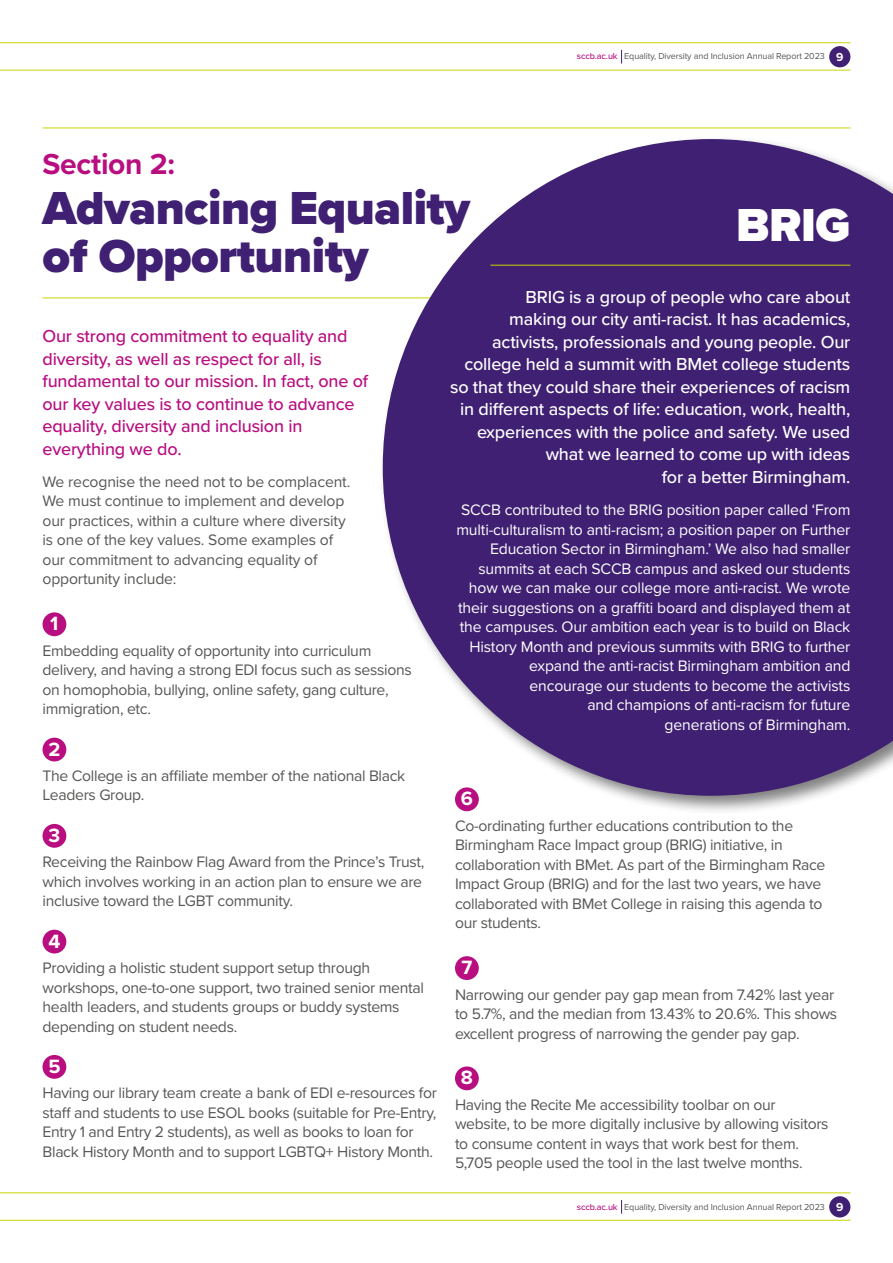
<style>
.page{position:relative;width:893px;height:1263px;background:#fff}
.page>*{position:absolute;margin:0;border:0;box-sizing:border-box;transform-origin:0 0}
.t1{font:900 48px/48px "Proxima Nova";letter-spacing:-.01em;color:#402072}
.t2{font:900 48px "Proxima Nova";color:#fff}
.t3{font:700 30px "Proxima Nova";letter-spacing:-.01em;color:#b80e80}
.t4{font:700 19.95px "Proxima Nova";color:#fff}
.t5{font:500 18px/22.5px "Proxima Nova";letter-spacing:-.01em;color:#fff;text-align:right}
.t6{font:500 18px/22.5px "Proxima Nova";letter-spacing:-.01em;color:#b80e80}
.t7{font:15.75px/19.5px "Proxima Nova";letter-spacing:-.02em;color:#575756}
.t8{font:15.75px/19.5px "Proxima Nova";letter-spacing:-.01em;color:#fff;text-align:right}
.t9{font:700 12px "Proxima Nova";color:#fff}
.t10{font:9px "Proxima Nova";letter-spacing:-.01em;color:#575756}
.s1{font-weight:500;color:#b80e80}
</style>
<div class="page">
<hr style="left:0;top:1192px;width:850px;height:1px;background:#cad400">
<hr style="left:0;top:42px;width:850px;height:1px;background:#cad400">
<hr style="left:0;top:1220px;width:850px;height:1px;background:#cad400">
<hr style="left:0;top:70px;width:850px;height:1px;background:#cad400">
<svg style="left:621px;top:1200px;width:1px;height:14px"></svg>
<svg style="left:621px;top:50px;width:1px;height:14px"></svg>
<div style="left:829px;top:1196px;width:21px;height:21px;background:#402072;border-radius:50%"></div>
<div style="left:829px;top:46px;width:21px;height:21px;background:#402072;border-radius:50%"></div>
<hr style="left:43px;top:298px;width:807px;height:1px;background:#cad400">
<hr style="left:43px;top:128px;width:807px;height:1px;background:#cad400">
<div style="left:378px;top:135px;width:515px;height:681px;background:#000;opacity:.5"></div>
<svg style="left:383px;top:139px;width:510px;height:657px;background:#5d4287"></svg>
<hr style="left:490px;top:265px;width:360px;height:1px;background:#cad400">
<div style="left:43px;top:612px;width:23px;height:24px;background:#b80e80;border-radius:50%"></div>
<div style="left:43px;top:738px;width:23px;height:23px;background:#b80e80;border-radius:50%"></div>
<div style="left:43px;top:824px;width:23px;height:24px;background:#b80e80;border-radius:50%"></div>
<div style="left:43px;top:930px;width:23px;height:23px;background:#b80e80;border-radius:50%"></div>
<div style="left:43px;top:1055px;width:23px;height:24px;background:#b80e80;border-radius:50%"></div>
<div style="left:455px;top:787px;width:24px;height:24px;background:#b80e80;border-radius:50%"></div>
<div style="left:455px;top:956px;width:24px;height:24px;background:#b80e80;border-radius:50%"></div>
<div style="left:455px;top:1066px;width:24px;height:24px;background:#b80e80;border-radius:50%"></div>
<p class="t3" style="left:43px;top:141px;width:134px">Section 2:</p>
<p class="t1" style="left:43px;top:184px;width:429px">Advancing Equality of Opportunity</p>
<p class="t10" style="left:577px;top:50px;width:250px"><span class="s1">sccb.ac.uk</span> Equality, Diversity and Inclusion Annual Report 2023</p>
<p class="t9" style="left:836px;top:48px;width:9px">9</p>
<p class="t2" style="left:736px;top:189px;width:116px">BRIG</p>
<p class="t6" style="left:43px;top:324px;width:327px">Our strong commitment to equality and diversity, as well as respect for all, is fundamental to our mission. In fact, one of our key values is to continue to advance equality, diversity and inclusion in everything we do.</p>
<p class="t7" style="left:43px;top:471px;width:309px">We recognise the need not to be complacent.<br>We must continue to implement and develop our practices, within a culture where diversity is one of the key values. Some examples of our commitment to advancing equality of opportunity include:</p>
<p class="t4" style="left:50px;top:609px;width:10px">1</p>
<p class="t7" style="left:43px;top:640px;width:371px">Embedding equality of opportunity into curriculum delivery, and having a strong EDI focus such as sessions on homophobia, bullying, online safety, gang culture, immigration, etc.</p>
<p class="t4" style="left:48px;top:734px;width:13px">2</p>
<p class="t7" style="left:43px;top:765px;width:364px">The College is an affiliate member of the national Black<br>Leaders Group.</p>
<p class="t4" style="left:49px;top:820px;width:13px">3</p>
<p class="t7" style="left:43px;top:851px;width:383px">Receiving the Rainbow Flag Award from the Prince’s Trust, which involves working in an action plan to ensure we are inclusive toward the LGBT community.</p>
<p class="t4" style="left:48px;top:926px;width:13px">4</p>
<p class="t7" style="left:43px;top:957px;width:383px">Providing a holistic student support setup through workshops, one-to-one support, two trained senior mental health leaders, and students groups or buddy systems depending on student needs.</p>
<p class="t4" style="left:48px;top:1051px;width:14px">5</p>
<p class="t7" style="left:43px;top:1082px;width:396px">Having our library team create a bank of EDI e-resources for staff and students to use ESOL books (suitable for Pre-Entry, Entry 1 and Entry 2 students), as well as books to loan for Black History Month and to support LGBTQ+ History Month.</p>
<p class="t5" style="left:450px;top:285px;width:402px">BRIG is a group of people who care about<br>making our city anti-racist. It has academics, activists, professionals and young people. Our college held a summit with BMet college students so that they could share their experiences of racism in different aspects of life: education, work, health, experiences with the police and safety. We used what we learned to come up with ideas<br>for a better Birmingham.</p>
<p class="t8" style="left:456px;top:499px;width:395px">SCCB contributed to the BRIG position paper called ‘From multi-culturalism to anti-racism; a position paper on Further Education Sector in Birmingham.’ We also had smaller summits at each SCCB campus and asked our students how we can make our college more anti-racist. We wrote their suggestions on a graffiti board and displayed them at the campuses. Our ambition each year is to build on Black History Month and previous summits with BRIG to further expand the anti-racist Birmingham ambition and encourage our students to become the activists<br>and champions of anti-racism for future<br>generations of Birmingham.</p>
<p class="t4" style="left:461px;top:784px;width:14px">6</p>
<p class="t7" style="left:455px;top:815px;width:372px">Co-ordinating further educations contribution to the Birmingham Race Impact group (BRIG) initiative, in collaboration with BMet. As part of the Birmingham Race Impact Group (BRIG) and for the last two years, we have collaborated with BMet College in raising this agenda to our students.</p>
<p class="t4" style="left:461px;top:953px;width:12px">7</p>
<p class="t7" style="left:455px;top:984px;width:384px">Narrowing our gender pay gap mean from 7.42% last year to 5.7%, and the median from 13.43% to 20.6%. This shows excellent progress of narrowing the gender pay gap.</p>
<p class="t4" style="left:461px;top:1063px;width:14px">8</p>
<p class="t7" style="left:455px;top:1094px;width:375px">Having the Recite Me accessibility toolbar on our website, to be more digitally inclusive by allowing visitors to consume content in ways that work best for them.<br>5,705 people used the tool in the last twelve months.</p>
<p class="t10" style="left:577px;top:1200px;width:250px"><span class="s1">sccb.ac.uk</span> Equality, Diversity and Inclusion Annual Report 2023</p>
<p class="t9" style="left:836px;top:1198px;width:9px">9</p>
</div>
